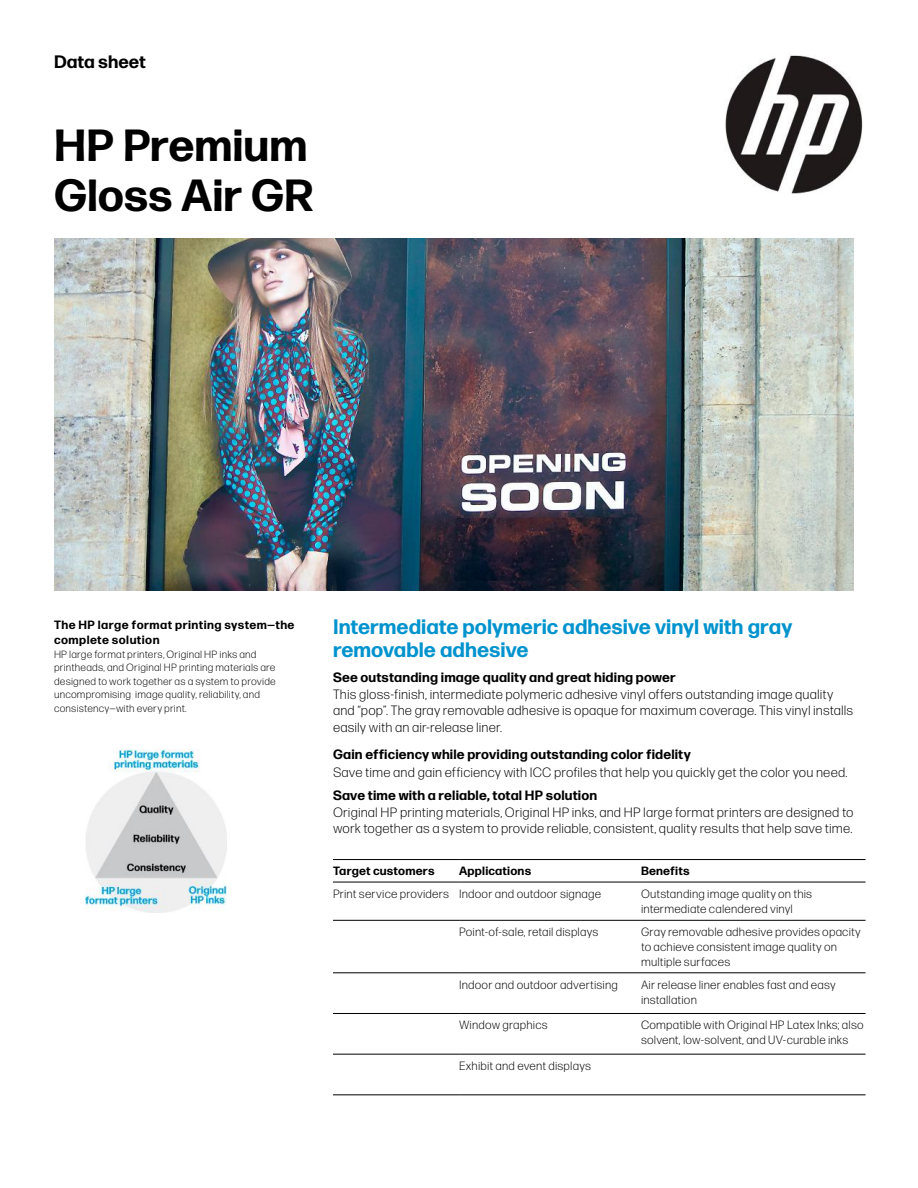
<style>
.page{position:relative;width:918px;height:1188px;background:#fff}
.page>*{position:absolute;margin:0;border:0;box-sizing:border-box;transform-origin:0 0}
.t1{font:700 45px/49.2px "Forma DJR Micro";color:#000}
.t2{font:700 20.85px/23.1px "Forma DJR Micro";color:#0093ce}
.t3{font:700 18px "Forma DJR Micro";color:#000}
.t4{font:300 13.5px/16.5px "Forma DJR Micro";letter-spacing:.01em;color:#000}
.t5{font:700 13.5px "Forma DJR Micro";letter-spacing:.01em;color:#000}
.t6{font:300 12px/15px "Forma DJR Micro";letter-spacing:.015em;color:#000}
.t7{font:700 12px/15px "Forma DJR Micro";letter-spacing:.025em;color:#000}
.t8{font:300 10.5px/13.5px "Forma DJR Micro";letter-spacing:.02em;color:#000}
</style>
<div class="page">
<img style="left:725px;top:54px;width:138px;height:140px">
<hr style="left:333px;top:859px;width:126px;height:1px;background:#000">
<hr style="left:459px;top:859px;width:182px;height:1px;background:#000">
<hr style="left:641px;top:859px;width:225px;height:1px;background:#000">
<hr style="left:333px;top:882px;width:126px;height:1px;background:#000">
<hr style="left:459px;top:882px;width:182px;height:1px;background:#000">
<hr style="left:641px;top:882px;width:225px;height:1px;background:#000">
<hr style="left:333px;top:920px;width:126px;height:1px;background:#000">
<hr style="left:459px;top:920px;width:182px;height:1px;background:#000">
<hr style="left:641px;top:920px;width:225px;height:1px;background:#000">
<hr style="left:333px;top:973px;width:126px;height:1px;background:#000">
<hr style="left:459px;top:973px;width:182px;height:1px;background:#000">
<hr style="left:641px;top:973px;width:225px;height:1px;background:#000">
<hr style="left:333px;top:1013px;width:126px;height:1px;background:#000">
<hr style="left:459px;top:1013px;width:182px;height:1px;background:#000">
<hr style="left:641px;top:1013px;width:225px;height:1px;background:#000">
<hr style="left:333px;top:1054px;width:126px;height:1px;background:#000">
<hr style="left:459px;top:1054px;width:182px;height:1px;background:#000">
<hr style="left:641px;top:1054px;width:225px;height:1px;background:#000">
<hr style="left:333px;top:1095px;width:126px;height:1px;background:#000">
<hr style="left:459px;top:1095px;width:182px;height:1px;background:#000">
<hr style="left:641px;top:1095px;width:225px;height:1px;background:#000">
<img style="left:85px;top:749px;width:142px;height:163px">
<img style="left:54px;top:238px;width:799px;height:353px">
<h3 class="t3" style="left:54px;top:50px;width:93px">Data sheet</h3>
<h1 class="t1" style="left:54px;top:120px;width:261px">HP Premium<br>Gloss Air GR</h1>
<p class="t7" style="left:54px;top:617px;width:242px">The HP large format printing system—the complete solution</p>
<p class="t8" style="left:54px;top:647px;width:223px">HP large format printers, Original HP inks and printheads, and Original HP printing materials are designed to work together as a system to provide uncompromising image quality, reliability, and consistency—with every print.</p>
<h2 class="t2" style="left:333px;top:615px;width:461px">Intermediate polymeric adhesive vinyl with gray removable adhesive</h2>
<p class="t5" style="left:333px;top:669px;width:344px">See outstanding image quality and great hiding power</p>
<p class="t4" style="left:333px;top:685px;width:522px">This gloss-finish, intermediate polymeric adhesive vinyl offers outstanding image quality and “pop”. The gray removable adhesive is opaque for maximum coverage. This vinyl installs easily with an air-release liner.</p>
<p class="t5" style="left:333px;top:746px;width:359px">Gain efficiency while providing outstanding color fidelity</p>
<p class="t4" style="left:333px;top:764px;width:516px">Save time and gain efficiency with ICC profiles that help you quickly get the color you need.</p>
<p class="t5" style="left:333px;top:787px;width:266px">Save time with a reliable, total HP solution</p>
<p class="t4" style="left:333px;top:804px;width:522px">Original HP printing materials, Original HP inks, and HP large format printers are designed to work together as a system to provide reliable, consistent, quality results that help save time.</p>
<p class="t7" style="left:333px;top:863px;width:103px">Target customers</p>
<p class="t7" style="left:459px;top:863px;width:74px">Applications</p>
<p class="t7" style="left:641px;top:863px;width:50px">Benefits</p>
<p class="t6" style="left:333px;top:886px;width:270px">Print service providers Indoor and outdoor signage</p>
<p class="t6" style="left:641px;top:886px;width:173px">Outstanding image quality on this intermediate calendered vinyl</p>
<p class="t6" style="left:459px;top:924px;width:141px">Point-of-sale, retail displays</p>
<p class="t6" style="left:641px;top:924px;width:221px">Gray removable adhesive provides opacity to achieve consistent image quality on multiple surfaces</p>
<p class="t6" style="left:459px;top:977px;width:160px">Indoor and outdoor advertising</p>
<p class="t6" style="left:641px;top:977px;width:196px">Air release liner enables fast and easy installation</p>
<p class="t6" style="left:459px;top:1017px;width:90px">Window graphics</p>
<p class="t6" style="left:641px;top:1017px;width:224px">Compatible with Original HP Latex Inks; also solvent, low-solvent, and UV-curable inks</p>
<p class="t6" style="left:459px;top:1058px;width:133px">Exhibit and event displays</p>
</div>
